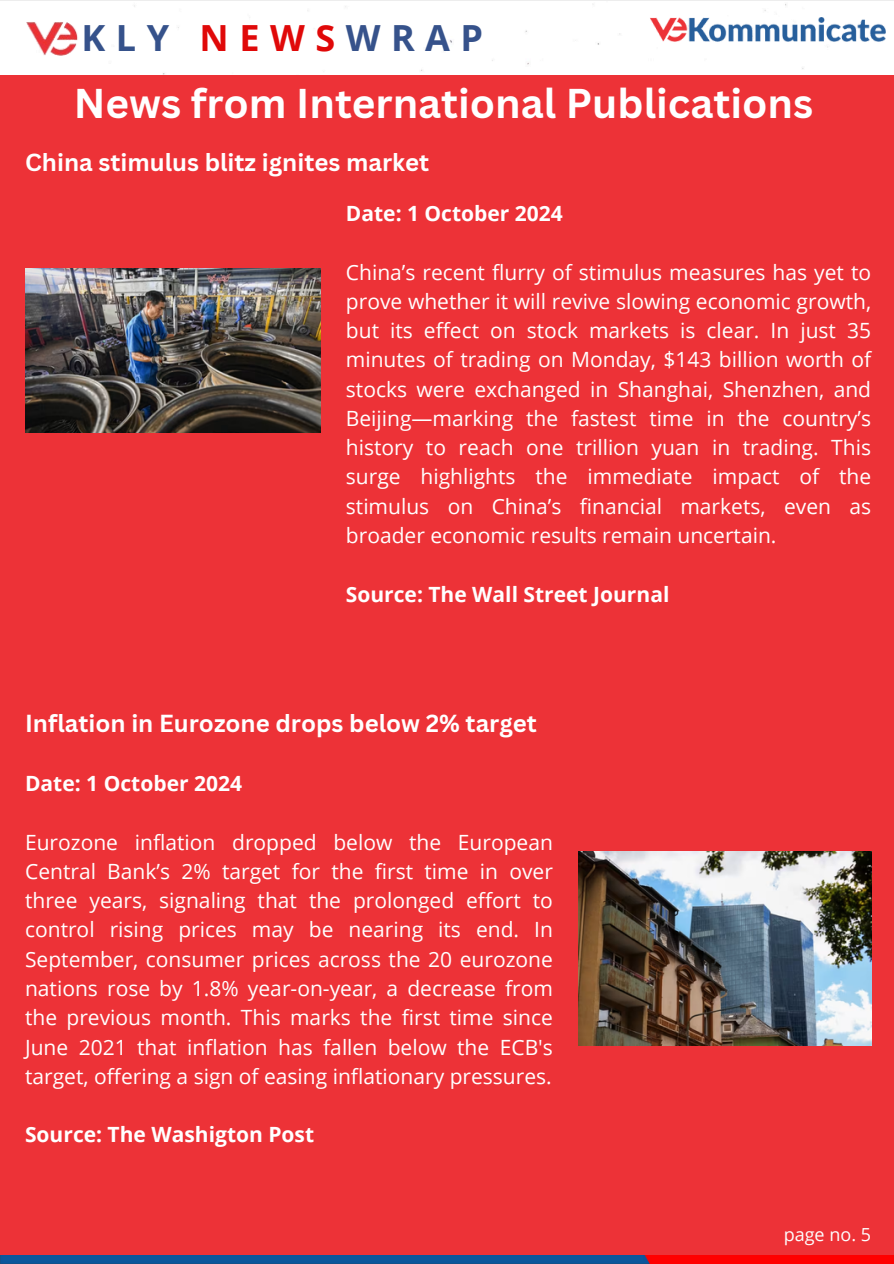
<style>
.page{position:relative;width:894px;height:1264px;background:#fff}
.page>*{position:absolute;margin:0;border:0;box-sizing:border-box;transform-origin:0 0}
.t1{font:700 40.5px "Canva Sans";color:#fff}
.t2{font:700 36px "Open Sans";letter-spacing:.29em;color:#36528b}
.t3{font:700 24px "Canva Sans";color:#fff}
.t4{font:21px/29.2px "Open Sans";color:#fff;text-align:justify}
.t5{font:700 21px "Open Sans";color:#fff}
.t6{font:18px "Open Sans";color:#fefefe}
.s1{color:#e00909}
</style>
<div class="page">
<div style="left:0;top:6px;width:893px;height:1257px;background:#ed3237"></div>
<div style="left:0;top:4px;width:893px;height:71px;background:#fff"></div>
<img style="left:0;top:1255px;width:893px;height:8px">
<img style="left:25px;top:22px;width:53px;height:35px">
<img style="left:647px;top:18px;width:238px;height:27px">
<img style="left:25px;top:268px;width:295px;height:164px">
<img style="left:578px;top:851px;width:293px;height:194px">
<p class="t2" style="left:82px;top:13px;width:403px">KLY <span class="s1">NEWS</span>WRAP</p>
<h5 class="t1" style="left:74px;top:75px;width:740px">News from International Publications</h5>
<h4 class="t3" style="left:25px;top:145px;width:405px">China stimulus blitz ignites market</h4>
<p class="t5" style="left:346px;top:199px;width:218px">Date: 1 October 2024</p>
<p class="t4" style="left:346px;top:257px;width:526px">China’s recent flurry of stimulus measures has yet to prove whether it will revive slowing economic growth, but its effect on stock markets is clear. In just 35 minutes of trading on Monday, $143 billion worth of stocks were exchanged in Shanghai, Shenzhen, and Beijing—marking the fastest time in the country’s history to reach one trillion yuan in trading. This surge highlights the immediate impact of the stimulus on China’s financial markets, even as broader economic results remain uncertain.</p>
<p class="t5" style="left:346px;top:579px;width:325px">Source: The Wall Street Journal</p>
<h4 class="t3" style="left:25px;top:706px;width:513px">Inflation in Eurozone drops below 2% target</h4>
<h3 class="t5" style="left:25px;top:768px;width:218px">Date: 1 October 2024</h3>
<h4 class="t4" style="left:25px;top:827px;width:529px">Eurozone inflation dropped below the European Central Bank’s 2% target for the first time in over three years, signaling that the prolonged effort to control rising prices may be nearing its end. In September, consumer prices across the 20 eurozone nations rose by 1.8% year-on-year, a decrease from the previous month. This marks the first time since June 2021 that inflation has fallen below the ECB's target, offering a sign of easing inflationary pressures.</h4>
<h5 class="t5" style="left:25px;top:1119px;width:290px">Source: The Washigton Post</h5>
<h4 class="t6" style="left:783px;top:1221px;width:89px">page no. 5</h4>
</div>
